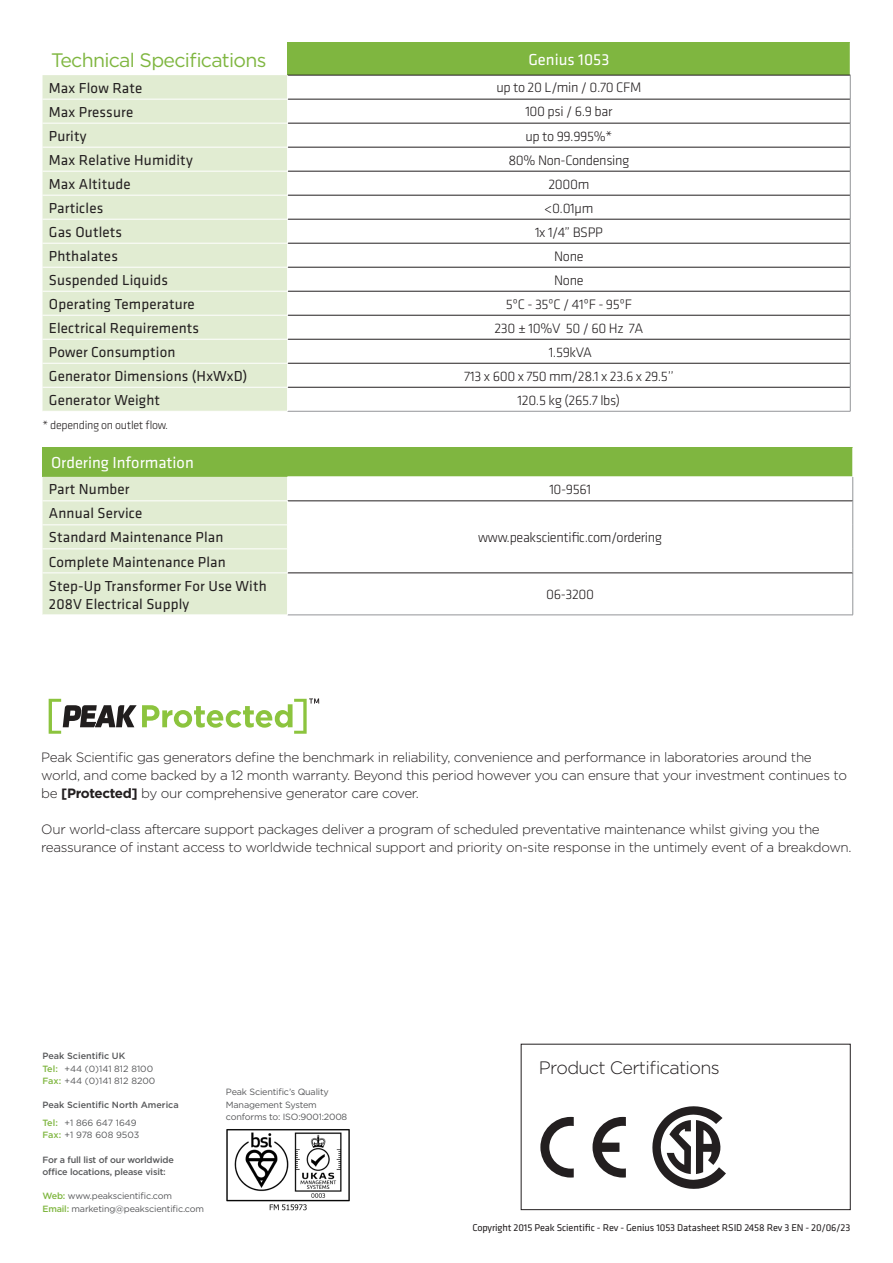
<style>
.page{position:relative;width:893px;height:1263px;background:#fff}
.page>*{position:absolute;margin:0;border:0;box-sizing:border-box;transform-origin:0 0}
.Main_Body{font:19.5px "Gotham";letter-spacing:-.035em;color:#7fb640}
.t1{font:300 18px "Gotham";letter-spacing:-.035em;color:#231f20}
.Main_Body-2{font:16.5px "Klavika";color:#fff}
.Main_Body-3{font:15px/18px "Klavika";letter-spacing:.01em;color:#231f20}
.Main_Body-4{font:300 14.25px "Klavika";letter-spacing:-.025em;color:#231f20}
.Main_Body-5{font:300 13.5px/18px "Gotham";letter-spacing:-.025em;color:#231f20}
.Main_Body-6{font:300 12px "Klavika";letter-spacing:-.025em;color:#231f20}
.t2{font:10.2px "Klavika";letter-spacing:-.01em;color:#231f20}
.t3{font:9px/12.3px "Gotham";letter-spacing:-.02em;color:#57585a}
.t4{font:9px/12.3px "Gotham";color:#57585a}
.t5{font:500 9px/12.3px "Gotham";letter-spacing:-.02em;color:#57585a}
.t6{font:500 9px/17.4px "Gotham";color:#57585a}
.s1{font-weight:700}
.s2{font-weight:500}
.s3{font-weight:500;color:#7fb640}
.s4{color:#7fb640}
.s5{font-weight:400}
</style>
<div class="page">
<div style="left:521px;top:1044px;width:329px;height:166px;border:1px solid #231f20"></div>
<img style="left:226px;top:1129px;width:124px;height:82px">
<svg style="left:652px;top:1106px;width:74px;height:83px"></svg>
<svg style="left:540px;top:1117px;width:34px;height:60px"></svg>
<svg style="left:592px;top:1117px;width:34px;height:60px"></svg>
<svg style="left:49px;top:698px;width:270px;height:36px"></svg>
<div style="left:288px;top:43px;width:562px;height:32px;background:#7fb640"></div>
<div style="left:43px;top:75px;width:244px;height:336px;background:#e1ecd2"></div>
<svg style="left:288px;top:76px;width:562px;height:335px"></svg>
<hr style="left:43px;top:99px;width:245px;height:1px;background:#fff">
<hr style="left:43px;top:195px;width:245px;height:1px;background:#fff">
<hr style="left:43px;top:219px;width:245px;height:1px;background:#fff">
<hr style="left:43px;top:243px;width:245px;height:1px;background:#fff">
<hr style="left:43px;top:267px;width:245px;height:1px;background:#fff">
<hr style="left:43px;top:315px;width:245px;height:1px;background:#fff">
<hr style="left:43px;top:339px;width:245px;height:1px;background:#fff">
<hr style="left:43px;top:363px;width:245px;height:1px;background:#fff">
<hr style="left:288px;top:99px;width:562px;height:1px;background:#231f20">
<hr style="left:288px;top:123px;width:562px;height:1px;background:#231f20">
<hr style="left:288px;top:147px;width:562px;height:1px;background:#231f20">
<hr style="left:288px;top:171px;width:562px;height:1px;background:#231f20">
<hr style="left:288px;top:195px;width:562px;height:1px;background:#231f20">
<hr style="left:288px;top:219px;width:562px;height:1px;background:#231f20">
<hr style="left:43px;top:387px;width:245px;height:1px;background:#fff">
<hr style="left:288px;top:243px;width:562px;height:1px;background:#231f20">
<hr style="left:288px;top:267px;width:562px;height:1px;background:#231f20">
<hr style="left:288px;top:291px;width:562px;height:1px;background:#231f20">
<hr style="left:288px;top:315px;width:562px;height:1px;background:#231f20">
<hr style="left:288px;top:339px;width:562px;height:1px;background:#231f20">
<hr style="left:288px;top:363px;width:562px;height:1px;background:#231f20">
<hr style="left:288px;top:387px;width:562px;height:1px;background:#231f20">
<hr style="left:288px;top:411px;width:562px;height:1px;background:#939598">
<hr style="left:43px;top:123px;width:245px;height:1px;background:#fff">
<hr style="left:43px;top:147px;width:245px;height:1px;background:#fff">
<hr style="left:43px;top:171px;width:245px;height:1px;background:#fff">
<hr style="left:43px;top:291px;width:245px;height:1px;background:#fff">
<hr style="left:287px;top:75px;width:563px;height:1px;background:#231f20">
<svg style="left:850px;top:75px;width:1px;height:336px"></svg>
<div style="left:43px;top:447px;width:810px;height:30px;background:#7fb640"></div>
<svg style="left:288px;top:500px;width:564px;height:115px"></svg>
<hr style="left:852px;top:447px;width:1px;height:30px;background:#fff">
<hr style="left:852px;top:573px;width:1px;height:42px;background:#939598">
<hr style="left:288px;top:615px;width:565px;height:1px;background:#939598">
<hr style="left:288px;top:501px;width:565px;height:1px;background:#231f20">
<hr style="left:288px;top:573px;width:565px;height:1px;background:#231f20">
<div style="left:43px;top:477px;width:245px;height:138px;background:#e1ecd2"></div>
<svg style="left:852px;top:477px;width:1px;height:96px"></svg>
<p class="Main_Body" style="left:51px;top:47px;width:217px">Technical Specifications</p>
<p class="Main_Body-2" style="left:528px;top:49px;width:82px">Genius 1053</p>
<p class="Main_Body-3" style="left:49px;top:78px;width:95px">Max Flow Rate</p>
<p class="Main_Body-4" style="left:496px;top:79px;width:147px">up to 20 L/min / 0.70 CFM</p>
<p class="Main_Body-3" style="left:49px;top:102px;width:86px">Max Pressure</p>
<p class="Main_Body-4" style="left:525px;top:103px;width:89px">100 psi / 6.9 bar</p>
<p class="Main_Body-3" style="left:49px;top:126px;width:39px">Purity</p>
<p class="Main_Body-4" style="left:526px;top:127px;width:88px">up to 99.995%*</p>
<p class="Main_Body-3" style="left:49px;top:150px;width:145px">Max Relative Humidity</p>
<p class="Main_Body-4" style="left:508px;top:151px;width:123px">80% Non-Condensing</p>
<p class="Main_Body-3" style="left:49px;top:174px;width:83px">Max Altitude</p>
<p class="Main_Body-4" style="left:548px;top:175px;width:43px">2000m</p>
<p class="Main_Body-3" style="left:49px;top:198px;width:56px">Particles</p>
<p class="Main_Body-4" style="left:544px;top:199px;width:50px">&lt;0.01µm</p>
<p class="Main_Body-3" style="left:49px;top:222px;width:75px">Gas Outlets</p>
<p class="Main_Body-4" style="left:535px;top:223px;width:69px">1x 1/4” BSPP</p>
<p class="Main_Body-3" style="left:49px;top:246px;width:71px">Phthalates</p>
<p class="Main_Body-4" style="left:554px;top:247px;width:31px">None</p>
<p class="Main_Body-3" style="left:49px;top:270px;width:121px">Suspended Liquids</p>
<p class="Main_Body-4" style="left:554px;top:271px;width:31px">None</p>
<p class="Main_Body-3" style="left:49px;top:294px;width:147px">Operating Temperature</p>
<p class="Main_Body-4" style="left:506px;top:295px;width:128px">5ºC - 35ºC / 41ºF - 95ºF</p>
<p class="Main_Body-3" style="left:49px;top:318px;width:152px">Electrical Requirements</p>
<p class="Main_Body-4" style="left:494px;top:319px;width:150px">230 ± 10%V 50 / 60 Hz 7A</p>
<p class="Main_Body-3" style="left:49px;top:342px;width:128px">Power Consumption</p>
<p class="Main_Body-4" style="left:549px;top:343px;width:45px">1.59kVA</p>
<p class="Main_Body-3" style="left:49px;top:366px;width:200px">Generator Dimensions (HxWxD)</p>
<p class="Main_Body-4" style="left:464px;top:367px;width:211px">713 x 600 x 750 mm/28.1 x 23.6 x 29.5’’</p>
<p class="Main_Body-3" style="left:49px;top:390px;width:113px">Generator Weight</p>
<p class="Main_Body-4" style="left:518px;top:391px;width:104px">120.5 kg (265.7 lbs)</p>
<p class="Main_Body-6" style="left:43px;top:418px;width:127px">* depending on outlet flow.</p>
<p class="Main_Body-2" style="left:51px;top:452px;width:144px">Ordering Information</p>
<p class="Main_Body-3" style="left:49px;top:480px;width:82px">Part Number</p>
<p class="Main_Body-4" style="left:549px;top:481px;width:43px">10-9561</p>
<p class="Main_Body-3" style="left:49px;top:504px;width:95px">Annual Service</p>
<p class="Main_Body-3" style="left:49px;top:528px;width:176px">Standard Maintenance Plan</p>
<p class="Main_Body-4" style="left:478px;top:529px;width:185px">www.peakscientific.com/ordering</p>
<p class="Main_Body-3" style="left:49px;top:552px;width:178px">Complete Maintenance Plan</p>
<p class="Main_Body-3" style="left:49px;top:576px;width:219px">Step-Up Transformer For Use With<br>208V Electrical Supply</p>
<p class="Main_Body-4" style="left:546px;top:586px;width:49px">06-3200</p>
<p class="Main_Body-5" style="left:41px;top:747px;width:807px">Peak Scientific gas generators define the benchmark in reliability, convenience and performance in laboratories around the world, and come backed by a 12 month warranty. Beyond this period however you can ensure that your investment continues to be <span class="s1">[Protected]</span> by our comprehensive generator care cover.</p>
<p class="Main_Body-5" style="left:41px;top:819px;width:812px">Our world-class aftercare support packages deliver a program of scheduled preventative maintenance whilst giving you the reassurance of instant access to worldwide technical support and priority on-site response in the untimely event of a breakdown.</p>
<p class="t4" style="left:42px;top:1050px;width:114px"><span class="s2">Peak Scientific UK<br></span><span class="s3">Tel:</span> +44 (0)141 812 8100<br><span class="s3">Fax:</span> +44 (0)141 812 8200</p>
<p class="t6" style="left:42px;top:1096px;width:138px">Peak Scientific North America<br><span class="s4">Tel:</span> <span class="s5">+1 866 647 1649</span></p>
<p class="t3" style="left:42px;top:1128px;width:98px"><span class="s3">Fax:</span> +1 978 608 9503</p>
<p class="t5" style="left:42px;top:1153px;width:133px">For a full list of our worldwide office locations, please visit:</p>
<p class="t3" style="left:42px;top:1190px;width:163px"><span class="s3">Web:</span> www.peakscientific.com<br><span class="s3">Email:</span> marketing@peakscientific.com</p>
<p class="t3" style="left:226px;top:1086px;width:123px">Peak Scientific’s Quality<br>Management System conforms to: ISO:9001:2008</p>
<h2 class="t1" style="left:539px;top:1056px;width:182px">Product Certifications</h2>
<p class="t2" style="left:472px;top:1221px;width:380px">Copyright 2015 Peak Scientific - Rev - Genius 1053 Datasheet RSID 2458 Rev 3 EN - 20/06/23</p>
</div>
